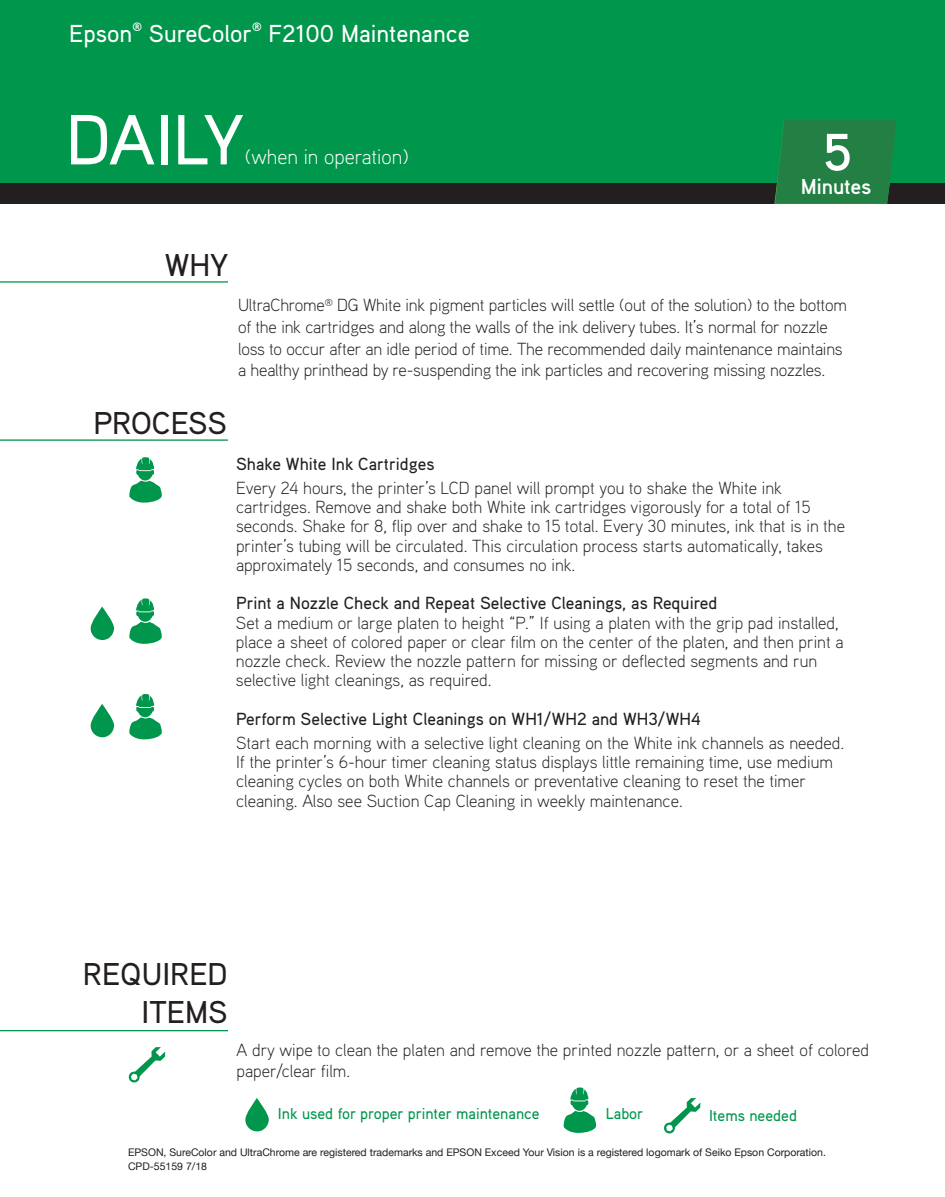
<style>
.page{position:relative;width:945px;height:1197px;background:#fff}
.page>*{position:absolute;margin:0;border:0;box-sizing:border-box;transform-origin:0 0}
.t1{font:500 70.7px "Aaux Pro OT";letter-spacing:-.015em;color:#fff}
.t2{font:700 52.5px "Aaux Pro OT";color:#fff}
.t3{font:500 31.5px/37.8px "Aaux Pro OT";color:#231f20;text-align:right}
.t4{font:500 24.5px "Aaux Pro OT";color:#fff}
.t5{font:700 21.53px "Aaux Pro OT";letter-spacing:-.01em;color:#fff}
.t6{font:300 21px "Aaux Pro OT";color:#fff}
.t7{font:300 17.5px/19.2px "Aaux Pro OT";color:#231f20}
.t8{font:500 17.5px "Aaux Pro OT";color:#231f20}
.t9{font:500 15.75px "Aaux Pro OT";color:#00964c}
.t10{font:10.5px/14px "Helvetica Neue";color:#231f20}
</style>
<div class="page">
<div style="left:0;top:0;width:945px;height:185px;background:#00964c"></div>
<div style="left:0;top:183px;width:945px;height:21px;background:#231f20"></div>
<svg style="left:774px;top:119px;width:123px;height:85px;background:#217e43"></svg>
<hr style="left:0;top:439px;width:228px;height:2px;background:#00964c">
<svg style="left:91px;top:607px;width:23px;height:33px"></svg>
<svg style="left:91px;top:704px;width:23px;height:33px"></svg>
<hr style="left:0;top:1030px;width:228px;height:1px;background:#00964c">
<svg style="left:129px;top:457px;width:33px;height:46px"></svg>
<svg style="left:129px;top:598px;width:33px;height:46px"></svg>
<svg style="left:129px;top:694px;width:33px;height:46px"></svg>
<svg style="left:128px;top:1047px;width:37px;height:36px"></svg>
<svg style="left:245px;top:1098px;width:24px;height:33px"></svg>
<svg style="left:563px;top:1087px;width:34px;height:46px"></svg>
<svg style="left:664px;top:1098px;width:36px;height:36px"></svg>
<hr style="left:0;top:281px;width:228px;height:2px;background:#00964c">
<h3 class="t4" style="left:69px;top:18px;width:402px">Epson<sup>®</sup> SureColor<sup>®</sup> F2100 Maintenance</h3>
<h1 class="t1" style="left:66px;top:95px;width:181px">DAILY</h1>
<p class="t6" style="left:245px;top:144px;width:166px">(when in operation)</p>
<h3 class="t3" style="left:165px;top:245px;width:65px">WHY</h3>
<h2 class="t2" style="left:823px;top:119px;width:30px">5</h2>
<p class="t5" style="left:801px;top:173px;width:72px">Minutes</p>
<p class="t7" style="left:238px;top:294px;width:610px;line-height:21.5px">UltraChrome<sup>®</sup> DG White ink pigment particles will settle (out of the solution) to the bottom of the ink cartridges and along the walls of the ink delivery tubes. It’s normal for nozzle loss to occur after an idle period of time. The recommended daily maintenance maintains a healthy printhead by re-suspending the ink particles and recovering missing nozzles.</p>
<h3 class="t3" style="left:93px;top:403px;width:135px">PROCESS</h3>
<p class="t8" style="left:236px;top:453px;width:200px">Shake White Ink Cartridges</p>
<p class="t7" style="left:236px;top:478px;width:610px">Every 24 hours, the printer’s LCD panel will prompt you to shake the White ink cartridges. Remove and shake both White ink cartridges vigorously for a total of 15 seconds. Shake for 8, flip over and shake to 15 total. Every 30 minutes, ink that is in the printer’s tubing will be circulated. This circulation process starts automatically, takes approximately 15 seconds, and consumes no ink.</p>
<p class="t8" style="left:236px;top:592px;width:483px">Print a Nozzle Check and Repeat Selective Cleanings, as Required</p>
<p class="t7" style="left:236px;top:612px;width:609px">Set a medium or large platen to height “P.” If using a platen with the grip pad installed, place a sheet of colored paper or clear film on the center of the platen, and then print a nozzle check. Review the nozzle pattern for missing or deflected segments and run selective light cleanings, as required.</p>
<p class="t8" style="left:236px;top:708px;width:466px">Perform Selective Light Cleanings on WH1/WH2 and WH3/WH4</p>
<p class="t7" style="left:236px;top:733px;width:610px">Start each morning with a selective light cleaning on the White ink channels as needed.<br>If the printer’s 6-hour timer cleaning status displays little remaining time, use medium cleaning cycles on both White channels or preventative cleaning to reset the timer cleaning. Also see Suction Cap Cleaning in weekly maintenance.</p>
<h3 class="t3" style="left:83px;top:954px;width:146px">REQUIRED<br>ITEMS</h3>
<p class="t7" style="left:237px;top:1038px;width:634px;line-height:21.5px">A dry wipe to clean the platen and remove the printed nozzle pattern, or a sheet of colored paper/clear film.</p>
<p class="t9" style="left:278px;top:1104px;width:263px">Ink used for proper printer maintenance</p>
<p class="t9" style="left:606px;top:1104px;width:39px">Labor</p>
<p class="t9" style="left:709px;top:1105px;width:90px">Items needed</p>
<p class="t10" style="left:128px;top:1146px;width:699px">EPSON, SureColor and UltraChrome are registered trademarks and EPSON Exceed Your Vision is a registered logomark of Seiko Epson Corporation.<br>CPD-55159 7/18</p>
</div>
